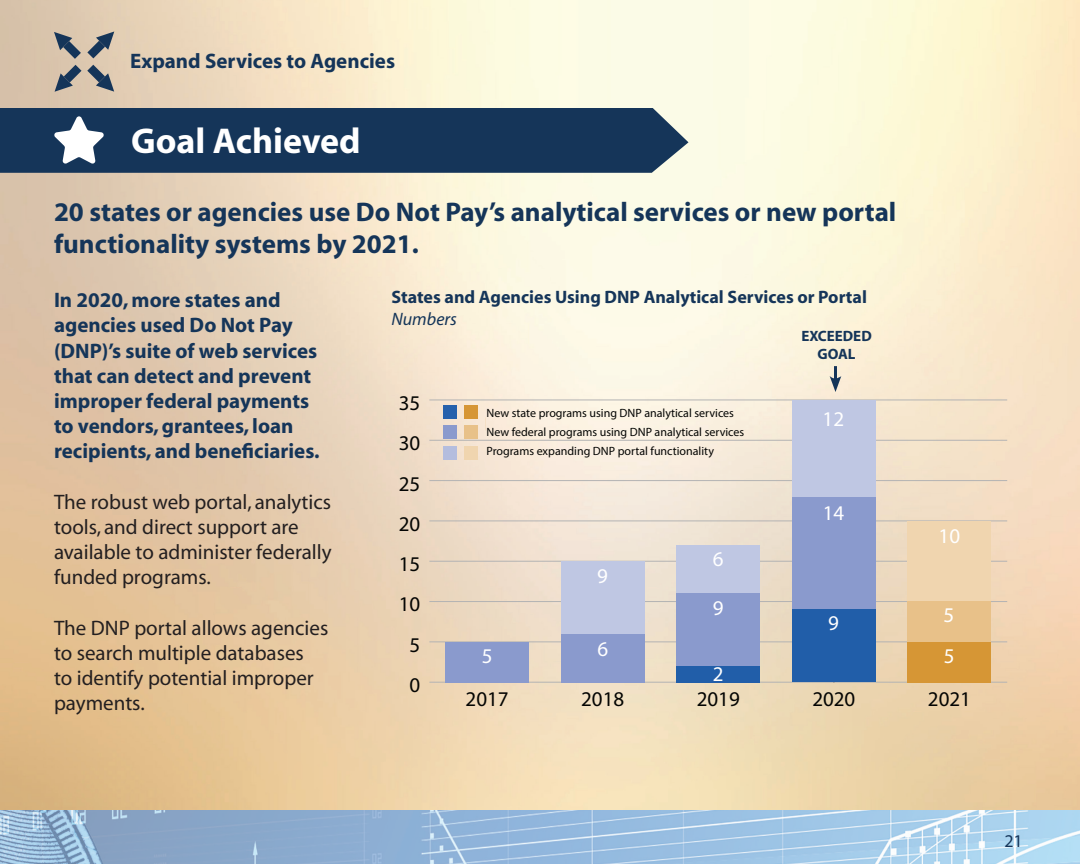
<style>
.page{position:relative;width:1080px;height:864px;background:#fff}
.page>*{position:absolute;margin:0;border:0;box-sizing:border-box;transform-origin:0 0}
.t1{font:700 36px "Myriad";color:#fff}
.t2{font:700 27px/32.4px "Myriad";color:#153559}
.t3{font:700 21px/25.2px "Myriad";color:#153559}
.t4{font:21px/25.2px "Myriad";color:#231f20}
.t5{font:21px "Myriad Pro";color:#040503}
.t6{font:21px "Myriad Pro";color:#fff}
.t7{font:700 18px "Myriad";color:#153559}
.t8{font:italic 18px "Myriad";color:#153559}
.t9{font:18px "Myriad";color:#153559}
.t10{font:700 15px/18px "Myriad";color:#153559;text-align:center}
.t11{font:12px/18.9px "Myriad Pro";color:#040503}
</style>
<div class="page">
<img style="left:0;top:0;width:1080px;height:864px">
<svg style="left:87px;top:31px;width:27px;height:27px"></svg>
<svg style="left:55px;top:65px;width:59px;height:27px;background:#94928f"></svg>
<svg style="left:54px;top:32px;width:27px;height:27px"></svg>
<hr style="left:429px;top:682px;width:578px;height:1px;background:#b3b3b3">
<hr style="left:429px;top:642px;width:578px;height:1px;background:#b3b3b3">
<hr style="left:429px;top:601px;width:578px;height:1px;background:#b3b3b3">
<hr style="left:429px;top:561px;width:578px;height:1px;background:#b3b3b3">
<hr style="left:429px;top:521px;width:578px;height:1px;background:#b3b3b3">
<hr style="left:429px;top:480px;width:578px;height:1px;background:#b3b3b3">
<hr style="left:429px;top:440px;width:578px;height:1px;background:#b3b3b3">
<hr style="left:429px;top:400px;width:578px;height:1px;background:#b3b3b3">
<div style="left:677px;top:545px;width:83px;height:48px;background:#bfc7e3"></div>
<div style="left:792px;top:400px;width:83px;height:97px;background:#bfc7e3"></div>
<div style="left:908px;top:521px;width:83px;height:81px;background:#f0d5af"></div>
<div style="left:561px;top:561px;width:83px;height:73px;background:#bfc7e3"></div>
<div style="left:677px;top:593px;width:83px;height:73px;background:#8a9acd"></div>
<div style="left:792px;top:497px;width:83px;height:113px;background:#8a9acd"></div>
<div style="left:908px;top:602px;width:83px;height:40px;background:#e8c189"></div>
<div style="left:446px;top:642px;width:83px;height:40px;background:#8a9acd"></div>
<div style="left:561px;top:634px;width:83px;height:48px;background:#8a9acd"></div>
<div style="left:677px;top:666px;width:83px;height:16px;background:#215ea9"></div>
<div style="left:792px;top:610px;width:83px;height:72px;background:#215ea9"></div>
<div style="left:908px;top:642px;width:83px;height:40px;background:#d69635"></div>
<div style="left:443px;top:425px;width:14px;height:13px;background:#8a9acd"></div>
<div style="left:443px;top:405px;width:14px;height:14px;background:#2661ac"></div>
<div style="left:464px;top:405px;width:14px;height:14px;background:#d69635"></div>
<div style="left:464px;top:425px;width:14px;height:13px;background:#e8c189"></div>
<div style="left:443px;top:446px;width:14px;height:13px;background:#b4bdde"></div>
<div style="left:464px;top:446px;width:14px;height:13px;background:#f0d5af"></div>
<div style="left:0;top:108px;width:688px;height:65px;background:#153559"></div>
<svg style="left:54px;top:116px;width:51px;height:48px"></svg>
<hr style="left:834px;top:366px;width:3px;height:16px;background:#153559">
<svg style="left:830px;top:376px;width:11px;height:16px"></svg>
<p class="t3" style="left:130px;top:49px;width:266px">Expand Services to Agencies</p>
<h1 class="t1" style="left:131px;top:122px;width:231px">Goal Achieved</h1>
<p class="t2" style="left:54px;top:196px;width:844px">20 states or agencies use Do Not Pay’s analytical services or new portal functionality systems by 2021.</p>
<p class="t3" style="left:54px;top:288px;width:267px">In 2020, more states and agencies used Do Not Pay (DNP)’s suite of web services that can detect and prevent improper federal payments to vendors, grantees, loan recipients, and beneficiaries.</p>
<p class="t4" style="left:54px;top:490px;width:279px">The robust web portal, analytics tools, and direct support are available to administer federally funded programs.</p>
<p class="t4" style="left:54px;top:616px;width:276px">The DNP portal allows agencies to search multiple databases<br>to identify potential improper payments.</p>
<p class="t7" style="left:392px;top:288px;width:477px">States and Agencies Using DNP Analytical Services or Portal</p>
<p class="t8" style="left:392px;top:310px;width:67px">Numbers</p>
<p class="t10" style="left:801px;top:327px;width:72px">EXCEEDED<br>GOAL</p>
<p class="t5" style="left:399px;top:390px;width:23px">35</p>
<p class="t11" style="left:487px;top:403px;width:259px">New state programs using DNP analytical services<br>New federal programs using DNP analytical services<br>Programs expanding DNP portal functionality</p>
<p class="t6" style="left:823px;top:406px;width:23px">12</p>
<p class="t5" style="left:399px;top:430px;width:23px">30</p>
<p class="t5" style="left:399px;top:471px;width:23px">25</p>
<p class="t6" style="left:823px;top:500px;width:23px">14</p>
<p class="t5" style="left:399px;top:511px;width:23px">20</p>
<p class="t6" style="left:939px;top:523px;width:23px">10</p>
<p class="t6" style="left:713px;top:546px;width:12px">6</p>
<p class="t6" style="left:713px;top:595px;width:12px">9</p>
<p class="t5" style="left:399px;top:551px;width:23px">15</p>
<p class="t6" style="left:597px;top:563px;width:12px">9</p>
<p class="t5" style="left:399px;top:591px;width:23px">10</p>
<p class="t6" style="left:944px;top:602px;width:12px">5</p>
<p class="t6" style="left:828px;top:610px;width:12px">9</p>
<p class="t5" style="left:410px;top:632px;width:12px">5</p>
<p class="t6" style="left:597px;top:636px;width:12px">6</p>
<p class="t6" style="left:482px;top:643px;width:12px">5</p>
<p class="t6" style="left:944px;top:643px;width:12px">5</p>
<p class="t6" style="left:713px;top:661px;width:12px">2</p>
<p class="t5" style="left:410px;top:672px;width:12px">0</p>
<p class="t5" style="left:466px;top:686px;width:45px">2017</p>
<p class="t5" style="left:581px;top:686px;width:45px">2018</p>
<p class="t5" style="left:697px;top:686px;width:45px">2019</p>
<p class="t5" style="left:812px;top:686px;width:45px">2020</p>
<p class="t5" style="left:928px;top:686px;width:45px">2021</p>
<p class="t9" style="left:1004px;top:832px;width:20px">21</p>
</div>
